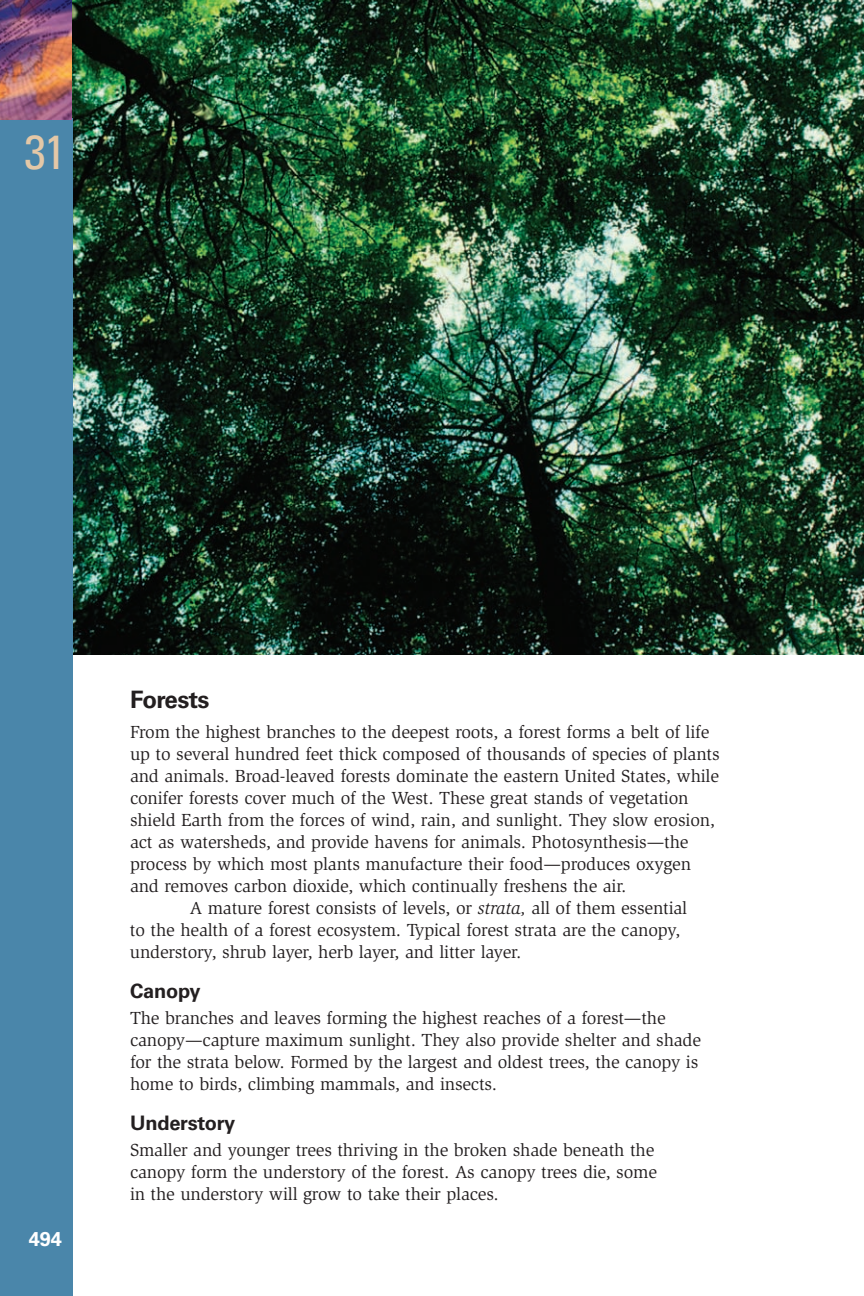
<style>
.page{position:relative;width:864px;height:1296px;background:#fff}
.page>*{position:absolute;margin:0;border:0;box-sizing:border-box;transform-origin:0 0}
.t1{font:condensed 48px "Univers";color:#e4c8a7}
.t2{font:700 24px "Univers";letter-spacing:-.025em;color:#231f20}
.t3{font:700 20px "Univers";letter-spacing:-.01em;color:#231f20}
.t4{font:700 20px "Univers";color:#fff}
.t5{font:18px/22px "Slimbach";letter-spacing:-.01em;color:#231f20}
.s1{font-style:italic}
</style>
<div class="page">
<img style="left:0;top:0;width:864px;height:1296px">
<h1 class="t1" style="left:24px;top:134px;width:43px">31</h1>
<p class="t4" style="left:29px;top:1232px;width:35px">494</p>
<h2 class="t2" style="left:130px;top:690px;width:81px">Forests</h2>
<p class="t5" style="left:130px;top:722px;width:581px">From the highest branches to the deepest roots, a forest forms a belt of life</p>
<p class="t5" style="left:130px;top:744px;width:591px">up to several hundred feet thick composed of thousands of species of plants</p>
<p class="t5" style="left:130px;top:766px;width:591px">and animals. Broad-leaved forests dominate the eastern United States, while</p>
<p class="t5" style="left:130px;top:788px;width:560px">conifer forests cover much of the West. These great stands of vegetation</p>
<p class="t5" style="left:130px;top:810px;width:587px">shield Earth from the forces of wind, rain, and sunlight. They slow erosion,</p>
<p class="t5" style="left:130px;top:832px;width:560px">act as watersheds, and provide havens for animals. Photosynthesis—the</p>
<p class="t5" style="left:130px;top:854px;width:563px">process by which most plants manufacture their food—produces oxygen</p>
<p class="t5" style="left:130px;top:876px;width:498px">and removes carbon dioxide, which continually freshens the air.</p>
<p class="t5" style="left:190px;top:898px;width:499px">A mature forest consists of levels, or <span class="s1">strata,</span> all of them essential</p>
<p class="t5" style="left:130px;top:920px;width:552px">to the health of a forest ecosystem. Typical forest strata are the canopy,</p>
<p class="t5" style="left:130px;top:942px;width:393px">understory, shrub layer, herb layer, and litter layer.</p>
<p class="t3" style="left:130px;top:983px;width:72px">Canopy</p>
<p class="t5" style="left:130px;top:1008px;width:573px">The branches and leaves forming the highest reaches of a forest—the canopy—capture maximum sunlight. They also provide shelter and shade for the strata below. Formed by the largest and oldest trees, the canopy is home to birds, climbing mammals, and insects.</p>
<p class="t3" style="left:130px;top:1115px;width:107px">Understory</p>
<p class="t5" style="left:130px;top:1140px;width:529px">Smaller and younger trees thriving in the broken shade beneath the canopy form the understory of the forest. As canopy trees die, some in the understory will grow to take their places.</p>
</div>
